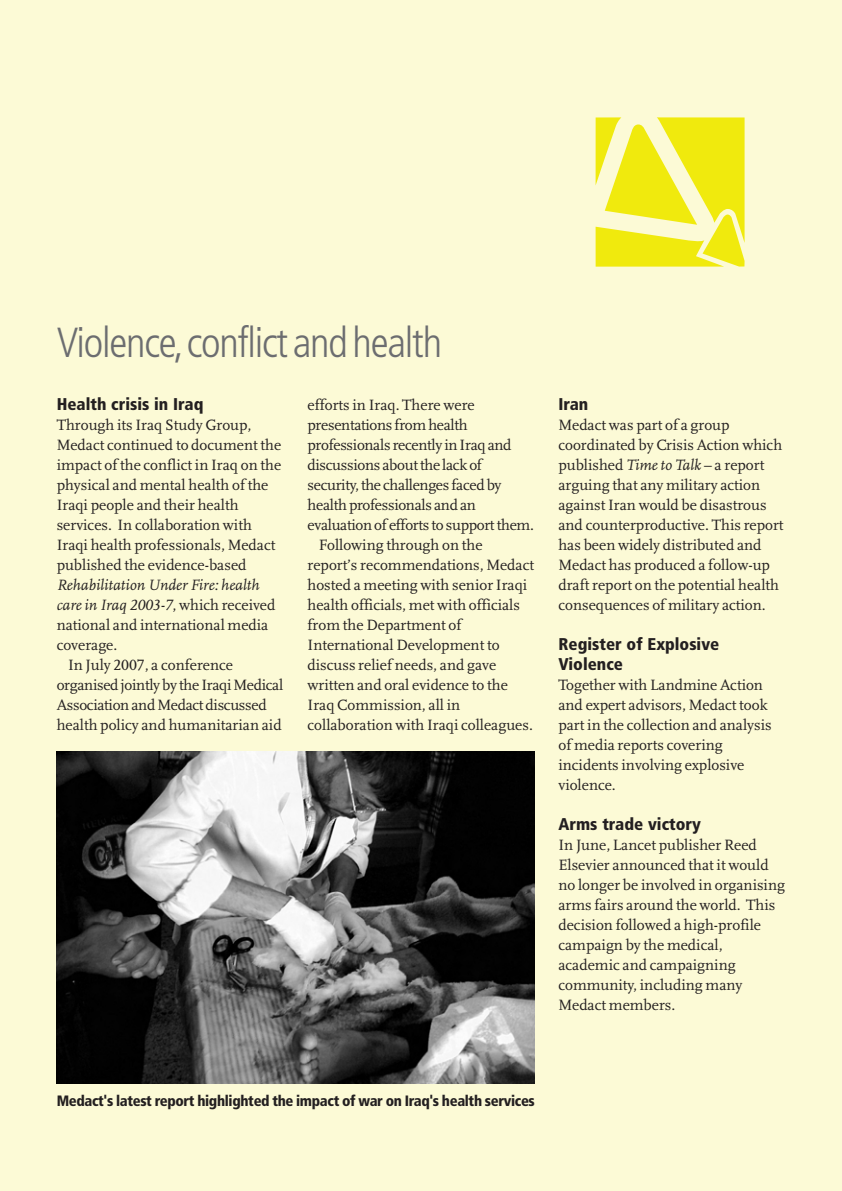
<style>
.page{position:relative;width:842px;height:1191px;background:#fcfad6}
.page>*{position:absolute;margin:0;border:0;box-sizing:border-box;transform-origin:0 0}
.t1{font:300 condensed 42px "Frutiger";letter-spacing:-.03em;color:#6c6d70}
.t2{font:900 condensed 17px/20px "Frutiger";color:#231f20}
.t3{font:15.6px/20px "Scala LF";color:#231f20}
.t4{font:15.6px "Scala LF";letter-spacing:-.02em;color:#231f20}
.t5{font:italic 15.6px "Scala LF";color:#231f20}
.t6{font:900 condensed 15px "Frutiger";letter-spacing:-.025em;color:#231f20}
.s1{font-style:normal}
.s2{font-style:italic}
</style>
<div class="page">
<svg style="left:596px;top:117px;width:148px;height:150px"></svg>
<img style="left:57px;top:751px;width:478px;height:332px">
<h1 class="t1" style="left:57px;top:326px;width:387px">Violence, conflict and health</h1>
<p class="t2" style="left:57px;top:396px;width:148px">Health crisis in Iraq</p>
<p class="t3" style="left:57px;top:416px;width:226px">Through its Iraq Study Group,<br>Medact continued to document the impact of the conflict in Iraq on the physical and mental health of the<br>Iraqi people and their health services. In collaboration with<br>Iraqi health professionals, Medact published the evidence-based</p>
<p class="t5" style="left:57px;top:579px;width:204px">Rehabilitation Under Fire: health</p>
<p class="t5" style="left:57px;top:599px;width:220px">care in Iraq 2003-7<span class="s1">, which received</span></p>
<p class="t3" style="left:57px;top:616px;width:213px">national and international media</p>
<p class="t3" style="left:57px;top:636px;width:62px">coverage.</p>
<p class="t3" style="left:68px;top:656px;width:167px">In July 2007, a conference</p>
<p class="t4" style="left:57px;top:679px;width:228px">organised jointly by the Iraqi Medical</p>
<p class="t4" style="left:57px;top:699px;width:211px">Association and Medact discussed</p>
<p class="t3" style="left:57px;top:716px;width:226px">health policy and humanitarian aid</p>
<p class="t3" style="left:308px;top:396px;width:169px">efforts in Iraq. There were</p>
<p class="t4" style="left:308px;top:419px;width:162px">presentations from health</p>
<p class="t4" style="left:308px;top:439px;width:206px">professionals recently in Iraq and</p>
<p class="t4" style="left:308px;top:459px;width:176px">discussions about the lack of</p>
<p class="t4" style="left:308px;top:479px;width:195px">security, the challenges faced by</p>
<p class="t4" style="left:308px;top:499px;width:170px">health professionals and an</p>
<p class="t4" style="left:308px;top:519px;width:228px">evaluation of efforts to support them.</p>
<p class="t3" style="left:319px;top:536px;width:165px">Following through on the</p>
<p class="t3" style="left:308px;top:556px;width:228px">report’s recommendations, Medact</p>
<p class="t3" style="left:308px;top:576px;width:221px">hosted a meeting with senior Iraqi</p>
<p class="t3" style="left:308px;top:596px;width:214px">health officials, met with officials</p>
<p class="t3" style="left:308px;top:616px;width:155px">from the Department of</p>
<p class="t3" style="left:308px;top:636px;width:194px">International Development to</p>
<p class="t3" style="left:308px;top:656px;width:190px">discuss relief needs, and gave</p>
<p class="t3" style="left:308px;top:676px;width:202px">written and oral evidence to the</p>
<p class="t3" style="left:308px;top:696px;width:154px">Iraq Commission, all in</p>
<p class="t3" style="left:308px;top:716px;width:227px">collaboration with Iraqi colleagues.</p>
<p class="t2" style="left:558px;top:396px;width:31px">Iran</p>
<p class="t3" style="left:558px;top:416px;width:227px">Medact was part of a group coordinated by Crisis Action which published <span class="s2">Time to Talk</span> – a report arguing that any military action against Iran would be disastrous and counterproductive. This report has been widely distributed and<br>Medact has produced a follow-up draft report on the potential health consequences of military action.</p>
<p class="t2" style="left:558px;top:636px;width:162px">Register of Explosive<br>Violence</p>
<p class="t3" style="left:558px;top:676px;width:215px">Together with Landmine Action and expert advisors, Medact took part in the collection and analysis of media reports covering incidents involving explosive violence.</p>
<p class="t2" style="left:558px;top:816px;width:144px">Arms trade victory</p>
<p class="t3" style="left:558px;top:836px;width:228px">In June, Lancet publisher Reed<br>Elsevier announced that it would no longer be involved in organising arms fairs around the world. This decision followed a high-profile campaign by the medical, academic and campaigning community, including many<br>Medact members.</p>
<p class="t6" style="left:57px;top:1094px;width:480px">Medact's latest report highlighted the impact of war on Iraq's health services</p>
</div>
